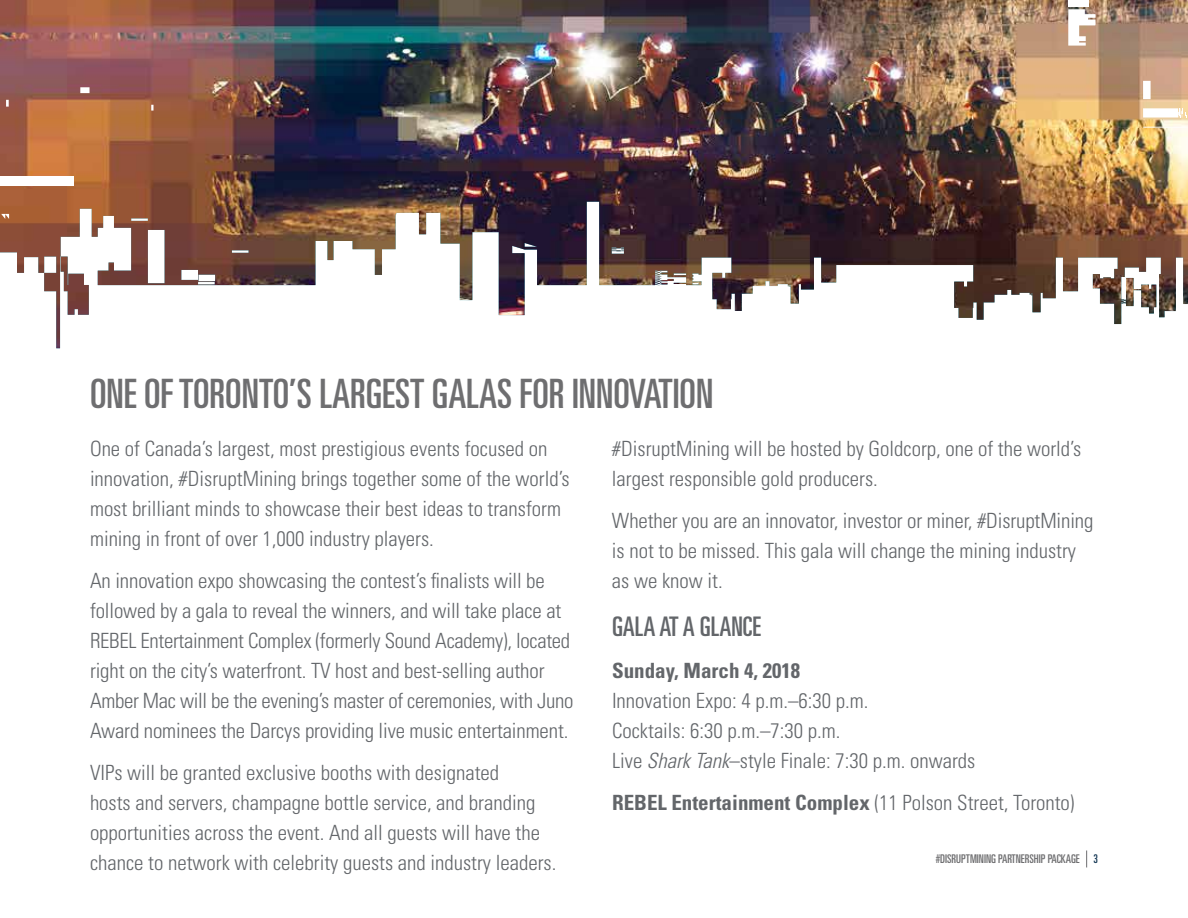
<style>
.page{position:relative;width:1188px;height:918px;background:#fff}
.page>*{position:absolute;margin:0;border:0;box-sizing:border-box;transform-origin:0 0}
.t1{font:ultra-condensed 40.5px "Univers";color:#6e6e70}
.t2{font:ultra-condensed 27px "Univers";color:#63666a}
.t3{font:300 condensed 21px/30px "Univers";color:#63666a}
.t4{font:700 condensed 21px "Univers";color:#63666a}
.t5{font:ultra-condensed 12px "Univers";color:#6e6e70}
.s1{font-style:italic}
.s2{font-weight:300}
.s3{color:#103351}
</style>
<div class="page">
<img style="left:1156px;top:0;width:32px;height:318px">
<img style="left:0;top:0;width:1156px;height:348px">
<svg style="left:80px;top:87px;width:10px;height:6px"></svg>
<svg style="left:151px;top:105px;width:3px;height:6px"></svg>
<svg style="left:6px;top:100px;width:3px;height:7px"></svg>
<div style="left:0;top:177px;width:73px;height:9px;background:#fff"></div>
<svg style="left:1px;top:214px;width:8px;height:5px"></svg>
<div style="left:1068px;top:0;width:21px;height:6px;background:#fff"></div>
<svg style="left:1068px;top:9px;width:28px;height:37px"></svg>
<svg style="left:1143px;top:81px;width:8px;height:18px"></svg>
<hr style="left:1143px;top:127px;width:45px;height:1px;background:#fff">
<svg style="left:1143px;top:108px;width:44px;height:10px"></svg>
<svg style="left:1086px;top:850px;width:1px;height:17px"></svg>
<h1 class="t1" style="left:90px;top:370px;width:625px">ONE OF TORONTO’S LARGEST GALAS FOR INNOVATION</h1>
<p class="t3" style="left:90px;top:433px;width:481px">One of Canada’s largest, most prestigious events focused on innovation, #DisruptMining brings together some of the world’s most brilliant minds to showcase their best ideas to transform mining in front of over 1,000 industry players.</p>
<p class="t3" style="left:90px;top:565px;width:485px">An innovation expo showcasing the contest’s finalists will be followed by a gala to reveal the winners, and will take place at REBEL Entertainment Complex (formerly Sound Academy), located right on the city’s waterfront. TV host and best-selling author Amber Mac will be the evening’s master of ceremonies, with Juno Award nominees the Darcys providing live music entertainment.</p>
<p class="t3" style="left:90px;top:757px;width:468px">VIPs will be granted exclusive booths with designated<br>hosts and servers, champagne bottle service, and branding opportunities across the event. And all guests will have the chance to network with celebrity guests and industry leaders.</p>
<p class="t3" style="left:612px;top:433px;width:471px">#DisruptMining will be hosted by Goldcorp, one of the world’s largest responsible gold producers.</p>
<p class="t3" style="left:612px;top:505px;width:483px">Whether you are an innovator, investor or miner, #DisruptMining is not to be missed. This gala will change the mining industry as we know it.</p>
<p class="t2" style="left:612px;top:611px;width:150px">GALA AT A GLANCE</p>
<p class="t4" style="left:612px;top:657px;width:190px">Sunday, March 4, 2018</p>
<p class="t3" style="left:612px;top:685px;width:365px">Innovation Expo: 4 p.m.–6:30 p.m.<br>Cocktails: 6:30 p.m.–7:30 p.m.<br>Live <span class="s1">Shark Tank</span>–style Finale: 7:30 p.m. onwards</p>
<p class="t4" style="left:612px;top:789px;width:464px">REBEL Entertainment Complex <span class="s2">(11 Polson Street, Toronto)</span></p>
<p class="t5" style="left:936px;top:852px;width:164px">#DISRUPTMINING PARTNERSHIP PACKAGE <span class="s3">3</span></p>
</div>
